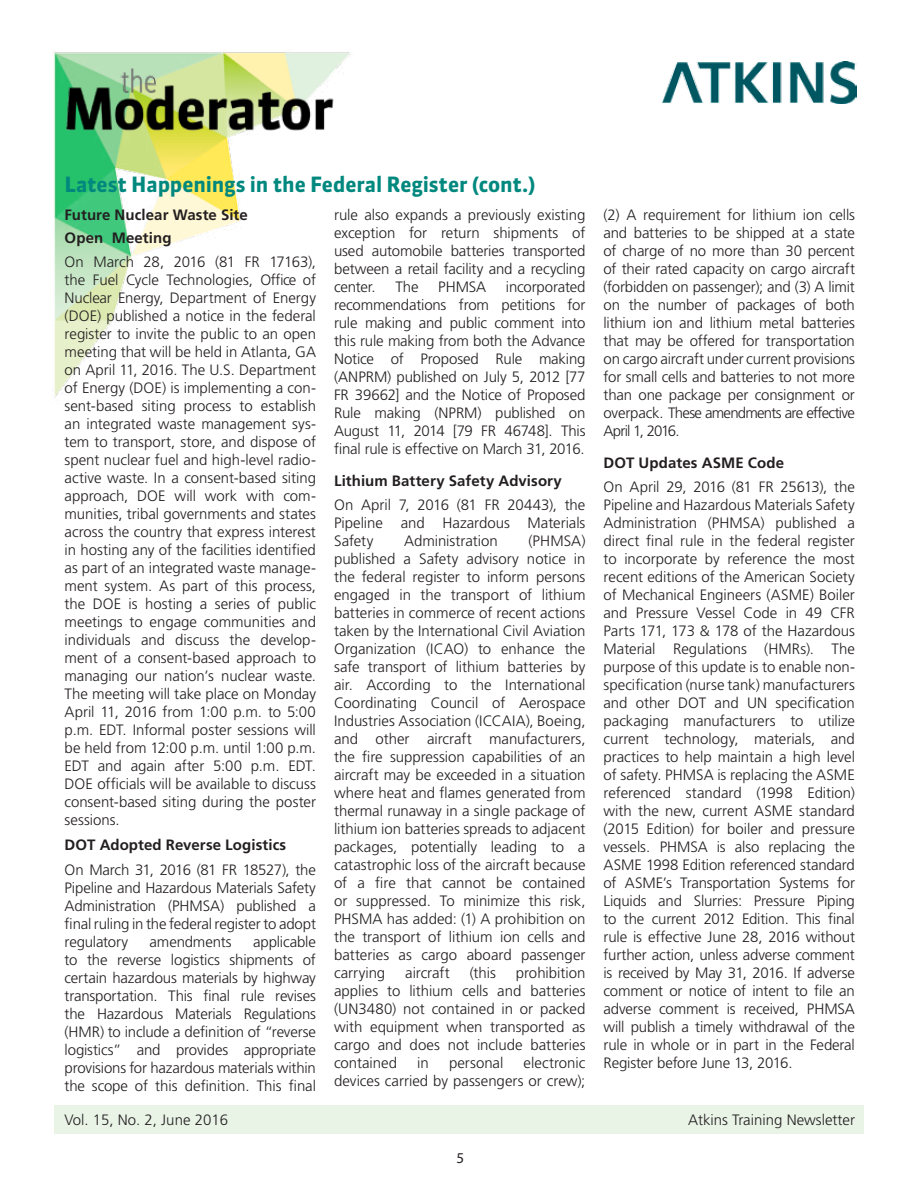
<style>
.page{position:relative;width:918px;height:1188px;background:#fff}
.page>*{position:absolute;margin:0;border:0;box-sizing:border-box;transform-origin:0 0}
.t1{font:700 21px "Sanuk OT";letter-spacing:-.005em;color:#00887e}
.t2{font:300 15px/18px "Frutiger LT Std";letter-spacing:-.005em;color:#231f20;text-align:justify}
.t3{font:700 15px/22.5px "Frutiger LT Std";letter-spacing:.005em;color:#231f20}
.t4{font:15px "Myriad Pro";color:#231f20}
</style>
<div class="page">
<div style="left:54px;top:1105px;width:810px;height:29px;background:#e9f4e7"></div>
<img style="left:662px;top:62px;width:195px;height:42px">
<img style="left:54px;top:52px;width:297px;height:346px">
<img style="left:65px;top:68px;width:270px;height:64px">
<h1 class="t1" style="left:65px;top:171px;width:473px">Latest Happenings in the Federal Register (cont.)</h1>
<p class="t3" style="left:65px;top:204px;width:185px">Future Nuclear Waste Site<br>Open Meeting</p>
<p class="t2" style="left:65px;top:253px;width:253px">On March 28, 2016 (81 FR 17163), the Fuel Cycle Technologies, Office of Nuclear Energy, Department of Energy (DOE) published a notice in the federal register to invite the public to an open meeting that will be held in Atlanta, GA on April 11, 2016. The U.S. Department of Energy (DOE) is implementing a con&shy;sent-based siting process to establish an integrated waste management sys&shy;tem to transport, store, and dispose of spent nuclear fuel and high-level radio&shy;active waste. In a consent-based siting approach, DOE will work with com&shy;munities, tribal governments and states across the country that express interest in hosting any of the facilities identified as part of an integrated waste manage&shy;ment system. As part of this process, the DOE is hosting a series of public meetings to engage communities and individuals and discuss the develop&shy;ment of a consent-based approach to managing our nation’s nuclear waste.<br>The meeting will take place on Monday April 11, 2016 from 1:00 p.m. to 5:00 p.m. EDT. Informal poster sessions will be held from 12:00 p.m. until 1:00 p.m.<br>EDT and again after 5:00 p.m. EDT.<br>DOE officials will be available to discuss consent-based siting during the poster sessions.</p>
<p class="t3" style="left:65px;top:834px;width:223px">DOT Adopted Reverse Logistics</p>
<p class="t2" style="left:65px;top:861px;width:253px">On March 31, 2016 (81 FR 18527), the Pipeline and Hazardous Materials Safety Administration (PHMSA) published a final ruling in the federal register to adopt regulatory</p>
<p class="t2" style="left:334px;top:206px;width:253px">rule also expands a previously existing exception for return shipments of used automobile batteries transported between a retail facility and a recycling center.</p>
<p class="t2" style="left:334px;top:278px;width:253px;text-indent:172px">incorporated recommendations from petitions for rule making and public comment into this rule making from both the Advance Notice of Proposed Rule making (ANPRM) published on July 5, 2012 [77<br>FR 39662] and the Notice of Proposed Rule making (NPRM) published on August 11, 2014 [79 FR 46748]. This final rule is effective on March 31, 2016.</p>
<p class="t3" style="left:334px;top:469px;width:229px">Lithium Battery Safety Advisory</p>
<p class="t2" style="left:334px;top:496px;width:253px">On April 7, 2016 (81 FR 20443), the Pipeline and Hazardous Materials Safety</p>
<p class="t2" style="left:395px;top:278px;width:25px">The</p>
<p class="t2" style="left:438px;top:278px;width:49px">PHMSA</p>
<p class="t2" style="left:334px;top:532px;width:253px;text-indent:195px">(PHMSA) published a Safety advisory notice in the federal register to inform persons engaged in the transport of lithium batteries in commerce of recent actions taken by the International Civil Aviation Organization (ICAO) to enhance the safe transport of lithium batteries by air. According to the International Coordinating Council of Aerospace Industries Association (ICCAIA), Boeing, and other aircraft manufacturers, the fire suppression capabilities of an aircraft may be exceeded in a situation where heat and flames generated from thermal runaway in a single package of lithium ion batteries spreads to adjacent packages, potentially leading to a catastrophic loss of the aircraft because of a fire that cannot be contained or suppressed. To minimize this risk, PHSMA has added: (1) A prohibition on the transport of lithium ion cells and batteries as cargo aboard passenger carrying</p>
<p class="t2" style="left:404px;top:532px;width:95px">Administration</p>
<p class="t2" style="left:65px;top:933px;width:253px;text-indent:189px">applicable to the reverse logistics shipments of certain hazardous materials by highway transportation. This final rule revises the Hazardous Materials Regulations (HMR) to include a definition of “reverse logistics” and provides appropriate provisions for hazardous materials within the scope of this definition. This final</p>
<p class="t2" style="left:150px;top:933px;width:84px">amendments</p>
<p class="t2" style="left:405px;top:964px;width:46px">aircraft</p>
<p class="t2" style="left:470px;top:964px;width:28px">(this</p>
<p class="t2" style="left:334px;top:964px;width:253px;text-indent:182px">prohibition applies to lithium cells and batteries (UN3480) not contained in or packed with equipment when transported as cargo and does not include batteries contained</p>
<p class="t2" style="left:334px;top:1054px;width:253px;text-align:right">electronic<br>devices carried by passengers or crew);</p>
<p class="t2" style="left:417px;top:1054px;width:13px">in</p>
<p class="t2" style="left:449px;top:1054px;width:56px">personal</p>
<p class="t2" style="left:604px;top:206px;width:253px">(2) A requirement for lithium ion cells and batteries to be shipped at a state of charge of no more than 30 percent of their rated capacity on cargo aircraft (forbidden on passenger); and (3) A limit on the number of packages of both lithium ion and lithium metal batteries that may be offered for transportation on cargo aircraft under current provisions for small cells and batteries to not more than one package per consignment or overpack. These amendments are effective April 1, 2016.</p>
<p class="t3" style="left:604px;top:451px;width:182px">DOT Updates ASME Code</p>
<p class="t2" style="left:604px;top:478px;width:253px">On April 29, 2016 (81 FR 25613), the Pipeline and Hazardous Materials Safety Administration (PHMSA) published a direct final rule in the federal register to incorporate by reference the most recent editions of the American Society of Mechanical Engineers (ASME) Boiler and Pressure Vessel Code in 49 CFR Parts 171, 173 &amp; 178 of the Hazardous Material Regulations (HMRs). The purpose of this update is to enable non&shy;specification (nurse tank) manufacturers and other DOT and UN specification packaging manufacturers to utilize current technology, materials, and practices to help maintain a high level of safety. PHMSA is replacing the ASME referenced standard (1998 Edition) with the new, current ASME standard (2015 Edition) for boiler and pressure vessels. PHMSA is also replacing the ASME 1998 Edition referenced standard of ASME’s Transportation Systems for Liquids and Slurries: Pressure Piping to the current 2012 Edition. This final rule is effective June 28, 2016 without further action, unless adverse comment is received by May 31, 2016. If adverse comment or notice of intent to file an adverse comment is received, PHMSA will publish a timely withdrawal of the rule in whole or in part in the Federal Register before June 13, 2016.</p>
<p class="t2" style="left:65px;top:1111px;width:165px">Vol. 15, No. 2, June 2016</p>
<p class="t2" style="left:688px;top:1111px;width:168px">Atkins Training Newsletter</p>
<p class="t4" style="left:457px;top:1149px;width:9px">5</p>
</div>
